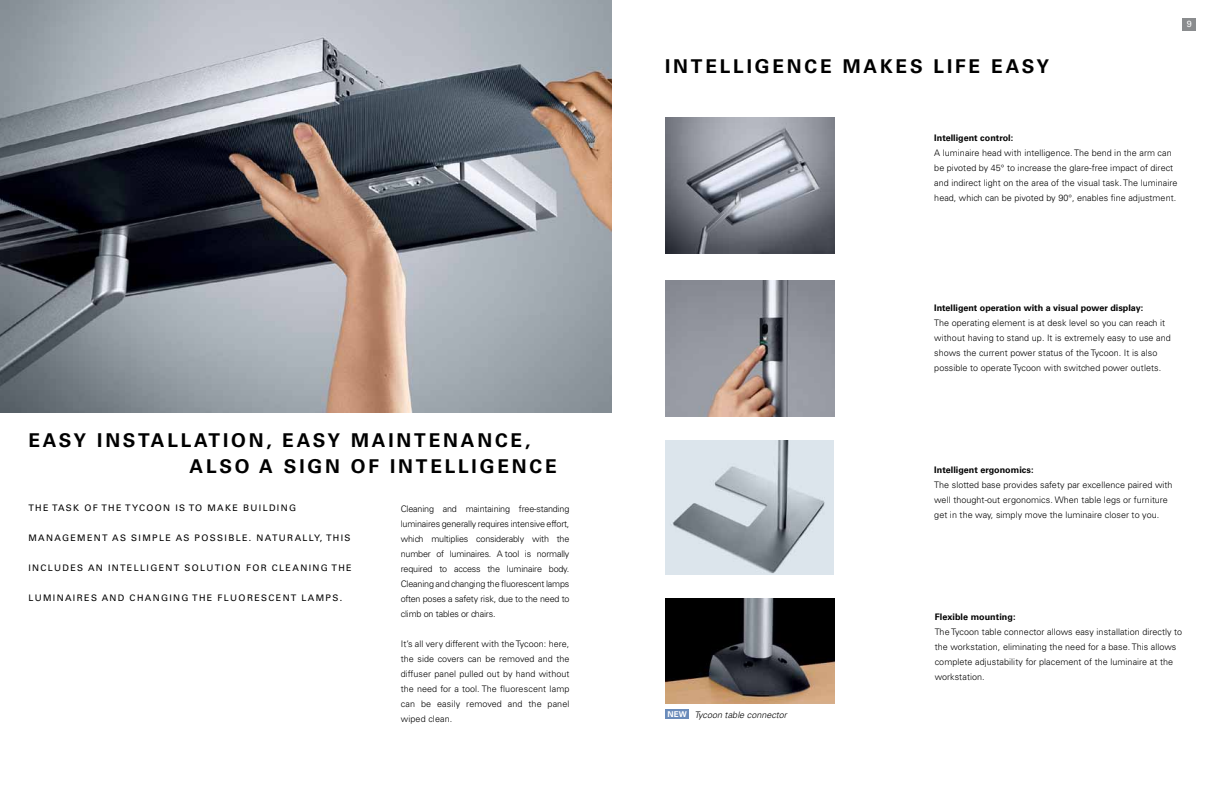
<style>
.page{position:relative;width:1224px;height:792px;background:#fff}
.page>*{position:absolute;margin:0;border:0;box-sizing:border-box;transform-origin:0 0}
.t1{font:700 19px "Univers";letter-spacing:.15em;color:#000}
.t2{font:300 9px/15px "Univers";letter-spacing:.005em;color:#000}
.t3{font:9px "Univers";letter-spacing:.15em;color:#000}
.t4{font:700 9px "Univers";color:#000}
.t5{font:italic 300 9px "Univers";color:#000}
.t6{font:9px "Univers";color:#fff}
.s1{font-weight:700;font-style:normal;font-size:8px;color:#fff}
</style>
<div class="page">
<img style="left:0;top:0;width:612px;height:413px">
<img style="left:666px;top:118px;width:168px;height:136px">
<img style="left:666px;top:280px;width:168px;height:137px">
<img style="left:665px;top:441px;width:169px;height:133px">
<img style="left:666px;top:598px;width:169px;height:105px">
<div style="left:666px;top:710px;width:23px;height:9px;background:#6a8bba"></div>
<div style="left:1183px;top:18px;width:13px;height:13px;background:#8a8c8e"></div>
<h1 class="t1" style="left:28px;top:429px;width:30px">Easy</h1>
<h1 class="t1" style="left:97px;top:429px;width:15px">installation</h1>
<h1 class="t1" style="left:267px;top:429px;width:102px">, eASY maintenance</h1>
<h1 class="t1" style="left:525px;top:429px;width:7px">,</h1>
<h1 class="t1" style="left:189px;top:455px;width:16px">also</h1>
<h1 class="t1" style="left:259px;top:455px;width:40px">a sign</h1>
<h1 class="t1" style="left:351px;top:455px;width:15px">of</h1>
<h1 class="t1" style="left:390px;top:455px;width:15px">intelligence</h1>
<p class="t3" style="left:28px;top:503px;width:269px">THE TASK OF THE TYCOON IS TO MAKE BUILD ING</p>
<p class="t3" style="left:28px;top:533px;width:324px">MANAGEMENT AS SIMPLE AS POSSIBLE. NATURALLY, THIS</p>
<p class="t3" style="left:28px;top:563px;width:325px">INCLUD ES AN INTELLIGENT SOLUTION FOR CLEANING THE</p>
<p class="t3" style="left:28px;top:593px;width:316px">LUMINAIRES AND CHANGING THE FLUORESCENT LAMPS.</p>
<p class="t2" style="left:401px;top:501px;width:170px;text-align:justify">Cleaning and maintaining free-standing luminaires generally requires intensive effort, which multiplies considerably with the number of luminaires. A tool is normally required to access the luminaire body.<br>Cleaning and changing the fluorescent lamps often poses a safety risk, due to the need to climb on tables or chairs.</p>
<p class="t2" style="left:401px;top:636px;width:170px;text-align:justify">It’s all very different with the Tycoon: here, the side covers can be removed and the diffuser panel pulled out by hand without the need for a tool. The fluorescent lamp can be easily removed and the panel wiped clean.</p>
<h1 class="t1" style="left:665px;top:55px;width:24px">Intelligence</h1>
<h1 class="t1" style="left:843px;top:55px;width:67px">ma kes</h1>
<h1 class="t1" style="left:934px;top:55px;width:13px">life</h1>
<h1 class="t1" style="left:991px;top:55px;width:16px">easy</h1>
<p class="t6" style="left:1187px;top:19px;width:7px">9</p>
<p class="t4" style="left:934px;top:133px;width:80px">Intelligent control:</p>
<p class="t2" style="left:934px;top:146px;width:245px">A luminaire head with intelligence. The bend in the arm can be pivoted by 45° to increase the glare-free impact of direct and indirect light on the area of the visual task. The luminaire head, which can be pivoted by 90°, enables fine adjustment.</p>
<p class="t4" style="left:934px;top:303px;width:210px">Intelligent operation with a visual power display:</p>
<p class="t2" style="left:934px;top:316px;width:238px">The operating element is at desk level so you can reach it without having to stand up. It is extremely easy to use and shows the current power status of the Tycoon. It is also possible to operate Tycoon with switched power outlets.</p>
<p class="t4" style="left:934px;top:464px;width:101px">Intelligent ergonomics:</p>
<p class="t2" style="left:934px;top:477px;width:240px">The slotted base provides safety par excellence paired with well thought-out ergonomics. When table legs or furniture get in the way, simply move the luminaire closer to you.</p>
<p class="t5" style="left:668px;top:709px;width:121px"><span class="s1">NEW</span> Tycoon table connector</p>
<p class="t4" style="left:935px;top:612px;width:82px">Flexible mounting:</p>
<p class="t2" style="left:935px;top:624px;width:249px">The Tycoon table connector allows easy installation directly to the workstation, eliminating the need for a base. This allows complete adjustability for placement of the luminaire at the workstation.</p>
</div>
